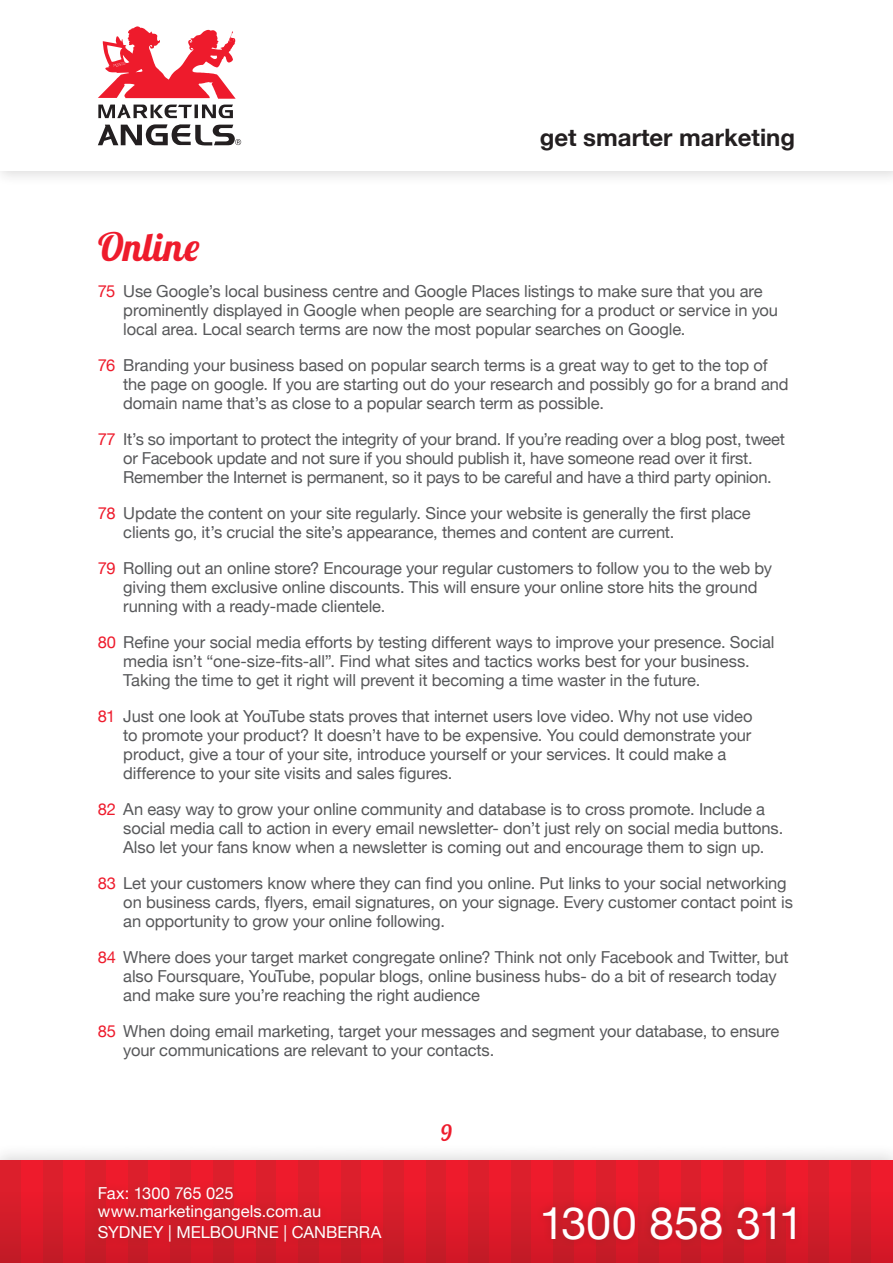
<style>
.page{position:relative;width:893px;height:1263px;background:#fff}
.page>*{position:absolute;margin:0;border:0;box-sizing:border-box;transform-origin:0 0}
.t1{font:45px "Helvetica Neue";letter-spacing:-.01em;color:#fff}
.t2{font:39px "Lobster 1.4";letter-spacing:.05em;color:#ee1b2c}
.t3{font:700 24px "Helvetica Neue";color:#231f20}
.t4{font:22.5px "Lobster 1.4";color:#ee1b2c}
.t5{font:16.5px/18.9px "Helvetica Neue";letter-spacing:-.01em;color:#57585a}
.t6{font:16.5px/18px "Helvetica Neue";color:#fff}
.s1{color:#ee1b2c}
</style>
<div class="page">
<div style="left:0;top:1142px;width:893px;height:121px;background:#231f20;opacity:.16"></div>
<div style="left:0;top:1161px;width:21px;height:102px;background:#dc1f2c"></div>
<div style="left:340px;top:1161px;width:21px;height:102px;background:#dc1f2c"></div>
<div style="left:765px;top:1161px;width:22px;height:102px;background:#dc1f2c"></div>
<div style="left:170px;top:1161px;width:21px;height:102px;background:#dc1f2c"></div>
<div style="left:510px;top:1161px;width:21px;height:102px;background:#dc1f2c"></div>
<div style="left:85px;top:1161px;width:21px;height:102px;background:#dc1f2c"></div>
<div style="left:425px;top:1161px;width:21px;height:102px;background:#dc1f2c"></div>
<div style="left:850px;top:1161px;width:22px;height:102px;background:#dc1f2c"></div>
<div style="left:255px;top:1161px;width:21px;height:102px;background:#dc1f2c"></div>
<div style="left:680px;top:1161px;width:22px;height:102px;background:#dc1f2c"></div>
<div style="left:595px;top:1161px;width:22px;height:102px;background:#dc1f2c"></div>
<div style="left:43px;top:1161px;width:21px;height:102px;background:#dc1f2c"></div>
<div style="left:383px;top:1161px;width:21px;height:102px;background:#dc1f2c"></div>
<div style="left:808px;top:1161px;width:21px;height:102px;background:#dc1f2c"></div>
<div style="left:213px;top:1161px;width:21px;height:102px;background:#dc1f2c"></div>
<div style="left:553px;top:1161px;width:21px;height:102px;background:#dc1f2c"></div>
<div style="left:128px;top:1161px;width:21px;height:102px;background:#dc1f2c"></div>
<div style="left:468px;top:1161px;width:21px;height:102px;background:#dc1f2c"></div>
<div style="left:298px;top:1161px;width:21px;height:102px;background:#dc1f2c"></div>
<div style="left:723px;top:1161px;width:21px;height:102px;background:#dc1f2c"></div>
<div style="left:638px;top:1161px;width:21px;height:102px;background:#dc1f2c"></div>
<div style="left:21px;top:1161px;width:22px;height:102px;background:#ee1b2c"></div>
<div style="left:361px;top:1161px;width:22px;height:102px;background:#ee1b2c"></div>
<div style="left:787px;top:1161px;width:21px;height:102px;background:#ee1b2c"></div>
<div style="left:191px;top:1161px;width:22px;height:102px;background:#ee1b2c"></div>
<div style="left:531px;top:1161px;width:22px;height:102px;background:#ee1b2c"></div>
<div style="left:106px;top:1161px;width:22px;height:102px;background:#ee1b2c"></div>
<div style="left:446px;top:1161px;width:22px;height:102px;background:#ee1b2c"></div>
<div style="left:872px;top:1161px;width:21px;height:102px;background:#ee1b2c"></div>
<div style="left:276px;top:1161px;width:22px;height:102px;background:#ee1b2c"></div>
<div style="left:702px;top:1161px;width:21px;height:102px;background:#ee1b2c"></div>
<div style="left:617px;top:1161px;width:21px;height:102px;background:#ee1b2c"></div>
<div style="left:64px;top:1161px;width:21px;height:102px;background:#ee1b2c"></div>
<div style="left:404px;top:1161px;width:21px;height:102px;background:#ee1b2c"></div>
<div style="left:829px;top:1161px;width:21px;height:102px;background:#ee1b2c"></div>
<div style="left:234px;top:1161px;width:21px;height:102px;background:#ee1b2c"></div>
<div style="left:574px;top:1161px;width:21px;height:102px;background:#ee1b2c"></div>
<div style="left:149px;top:1161px;width:21px;height:102px;background:#ee1b2c"></div>
<div style="left:489px;top:1161px;width:21px;height:102px;background:#ee1b2c"></div>
<div style="left:319px;top:1161px;width:21px;height:102px;background:#ee1b2c"></div>
<div style="left:744px;top:1161px;width:21px;height:102px;background:#ee1b2c"></div>
<div style="left:659px;top:1161px;width:21px;height:102px;background:#ee1b2c"></div>
<div style="left:0;top:1188px;width:893px;height:75px;background:linear-gradient(to bottom,#e61d2c,#c81926)"></div>
<div style="left:535px;top:1198px;width:269px;height:50px;background:#231f20;opacity:.23"></div>
<div style="left:90px;top:1178px;width:300px;height:72px;background:#231f20;opacity:.23"></div>
<div style="left:0;top:0;width:893px;height:187px;background:#231f20;opacity:.15"></div>
<div style="left:0;top:0;width:893px;height:170px;background:#fff"></div>
<svg style="left:98px;top:26px;width:138px;height:73px"></svg>
<svg style="left:98px;top:105px;width:143px;height:40px"></svg>
<h3 class="t3" style="left:540px;top:122px;width:257px">get smarter marketing</h3>
<h2 class="t2" style="left:98px;top:222px;width:103px">Online</h2>
<p class="t5" style="left:123px;top:282px;width:656px;text-indent:-26px"><span class="s1">75</span> Use Google’s local business centre and Google Places listings to make sure that you are prominently displayed in Google when people are searching for a product or service in you local area. Local search terms are now the most popular searches on Google.</p>
<p class="t5" style="left:123px;top:356px;width:667px;text-indent:-26px"><span class="s1">76</span> Branding your business based on popular search terms is a great way to get to the top of the page on google. If you are starting out do your research and possibly go for a brand and domain name that’s as close to a popular search term as possible.</p>
<p class="t5" style="left:123px;top:429px;width:663px;text-indent:-26px"><span class="s1">77</span> It’s so important to protect the integrity of your brand. If you’re reading over a blog post, tweet or Facebook update and not sure if you should publish it, have someone read over it first.<br>Remember the Internet is permanent, so it pays to be careful and have a third party opinion.</p>
<p class="t5" style="left:123px;top:503px;width:629px;text-indent:-26px"><span class="s1">78</span> Update the content on your site regularly. Since your website is generally the first place clients go, it’s crucial the site’s appearance, themes and content are current.</p>
<p class="t5" style="left:123px;top:558px;width:650px;text-indent:-26px"><span class="s1">79</span> Rolling out an online store? Encourage your regular customers to follow you to the web by giving them exclusive online discounts. This will ensure your online store hits the ground running with a ready-made clientele.</p>
<p class="t5" style="left:123px;top:632px;width:653px;text-indent:-26px"><span class="s1">80</span> Refine your social media efforts by testing different ways to improve your presence. Social media isn’t “one-size-fits-all”. Find what sites and tactics works best for your business.<br>Taking the time to get it right will prevent it becoming a time waster in the future.</p>
<p class="t5" style="left:123px;top:706px;width:631px;text-indent:-26px"><span class="s1">81</span> Just one look at YouTube stats proves that internet users love video. Why not use video to promote your product? It doesn’t have to be expensive. You could demonstrate your product, give a tour of your site, introduce yourself or your services. It could make a difference to your site visits and sales figures.</p>
<p class="t5" style="left:123px;top:799px;width:661px;text-indent:-26px"><span class="s1">82</span> An easy way to grow your online community and database is to cross promote. Include a social media call to action in every email newsletter- don’t just rely on social media buttons.<br>Also let your fans know when a newsletter is coming out and encourage them to sign up.</p>
<p class="t5" style="left:123px;top:873px;width:671px;text-indent:-26px"><span class="s1">83</span> Let your customers know where they can find you online. Put links to your social networking on business cards, flyers, email signatures, on your signage. Every customer contact point is an opportunity to grow your online following.</p>
<p class="t5" style="left:123px;top:947px;width:667px;text-indent:-26px"><span class="s1">84</span> Where does your target market congregate online? Think not only Facebook and Twitter, but also Foursquare, YouTube, popular blogs, online business hubs- do a bit of research today and make sure you’re reaching the right audience</p>
<p class="t5" style="left:123px;top:1021px;width:658px;text-indent:-26px"><span class="s1">85</span> When doing email marketing, target your messages and segment your database, to ensure your communications are relevant to your contacts.</p>
<p class="t6" style="left:98px;top:1184px;width:225px">Fax: 1300 765 025 www.marketingangels.com.au</p>
<p class="t6" style="left:98px;top:1223px;width:285px">Sydney | Melbourne | Canberra</p>
<h3 class="t4" style="left:441px;top:1118px;width:13px">9</h3>
<h1 class="t1" style="left:539px;top:1196px;width:266px">1300 858 311</h1>
</div>
